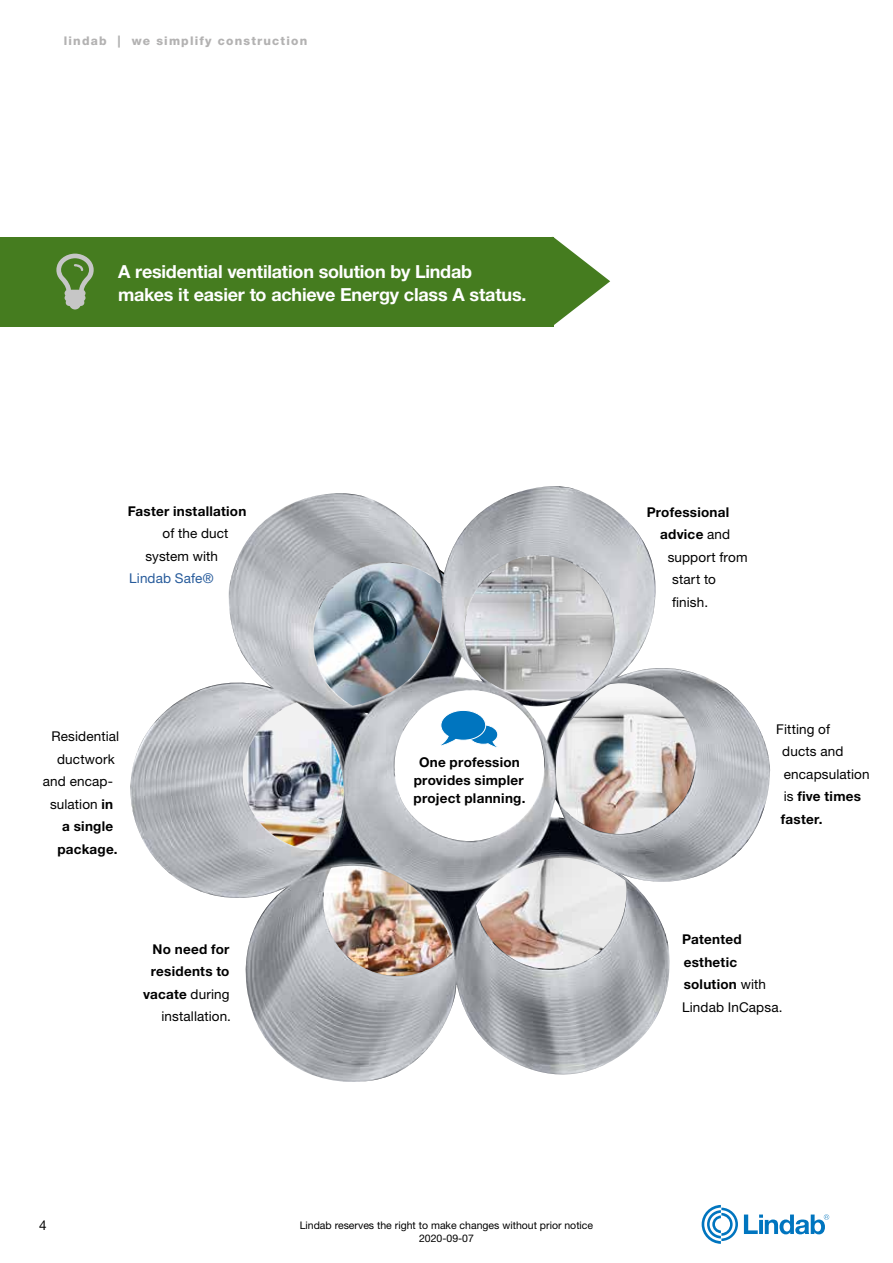
<style>
.page{position:relative;width:893px;height:1263px;background:#fff}
.page>*{position:absolute;margin:0;border:0;box-sizing:border-box;transform-origin:0 0}
.t1{font:700 18px/22.5px "Helvetica Neue LT Pro";letter-spacing:-.015em;color:#fff}
.t2{font:700 13.5px/22.5px "Helvetica Neue LT Pro";letter-spacing:.02em;color:#000}
.t3{font:13.5px/22.5px "Helvetica Neue LT Pro";letter-spacing:.01em;color:#000}
.t4{font:13.5px "Helvetica Neue LT Pro";letter-spacing:.01em;color:#275b9b}
.t5{font:800 12px "Helvetica Neue LT Pro";letter-spacing:.1em;color:#b3b2b2}
.t6{font:10.5px/12.6px "Helvetica Neue LT Pro";color:#000;text-align:center}
.s1{font-weight:700}
.s2{font-weight:400}
</style>
<div class="page">
<svg style="left:744px;top:1214px;width:85px;height:20px"></svg>
<svg style="left:702px;top:1205px;width:36px;height:39px"></svg>
<img style="left:130px;top:486px;width:641px;height:596px">
<svg style="left:213px;top:540px;width:286px;height:328px"></svg>
<div style="left:0;top:237px;width:553px;height:89px;background:#457c1f"></div>
<svg style="left:553px;top:237px;width:57px;height:89px"></svg>
<svg style="left:56px;top:254px;width:38px;height:55px"></svg>
<p class="t5" style="left:64px;top:33px;width:245px">lindab | we simplify construction</p>
<h1 class="t1" style="left:118px;top:260px;width:410px">A residential ventilation solution by Lindab makes it easier to achieve Energy class A status.</h1>
<p class="t2" style="left:128px;top:499px;width:120px">Faster installation</p>
<p class="t3" style="left:145px;top:522px;width:85px;text-indent:17px">of the duct system with</p>
<p class="t4" style="left:129px;top:570px;width:86px">Lindab Safe®</p>
<p class="t3" style="left:51px;top:725px;width:69px">Residential</p>
<p class="t3" style="left:57px;top:747px;width:59px">ductwork</p>
<p class="t3" style="left:43px;top:770px;width:72px">and encap-</p>
<p class="t3" style="left:50px;top:792px;width:65px">sulation <span class="s1">in</span></p>
<p class="t2" style="left:62px;top:815px;width:52px">a single</p>
<p class="t2" style="left:57px;top:837px;width:62px">package.</p>
<p class="t2" style="left:143px;top:937px;width:89px;text-align:right">No need for residents to vacate <span class="s2">during installation.</span></p>
<p class="t2" style="left:414px;top:752px;width:113px;line-height:18px;text-align:center">One profession provides simpler project planning.</p>
<p class="t2" style="left:647px;top:500px;width:84px">Professional</p>
<p class="t2" style="left:660px;top:523px;width:72px">advice <span class="s2">and</span></p>
<p class="t3" style="left:668px;top:545px;width:81px">support from</p>
<p class="t3" style="left:672px;top:568px;width:45px">start to</p>
<p class="t3" style="left:672px;top:590px;width:37px">finish.</p>
<p class="t3" style="left:781px;top:717px;width:90px;text-indent:-4px">Fitting of<br>ducts and encapsulation is <span class="s1">five times faster.</span></p>
<p class="t2" style="left:682px;top:928px;width:102px">Patented esthetic solution <span class="s2">with<br>Lindab InCapsa.</span></p>
<p class="t3" style="left:39px;top:1214px;width:9px">4</p>
<p class="t6" style="left:300px;top:1219px;width:295px">Lindab reserves the right to make changes without prior notice<br>2020-09-07</p>
</div>
